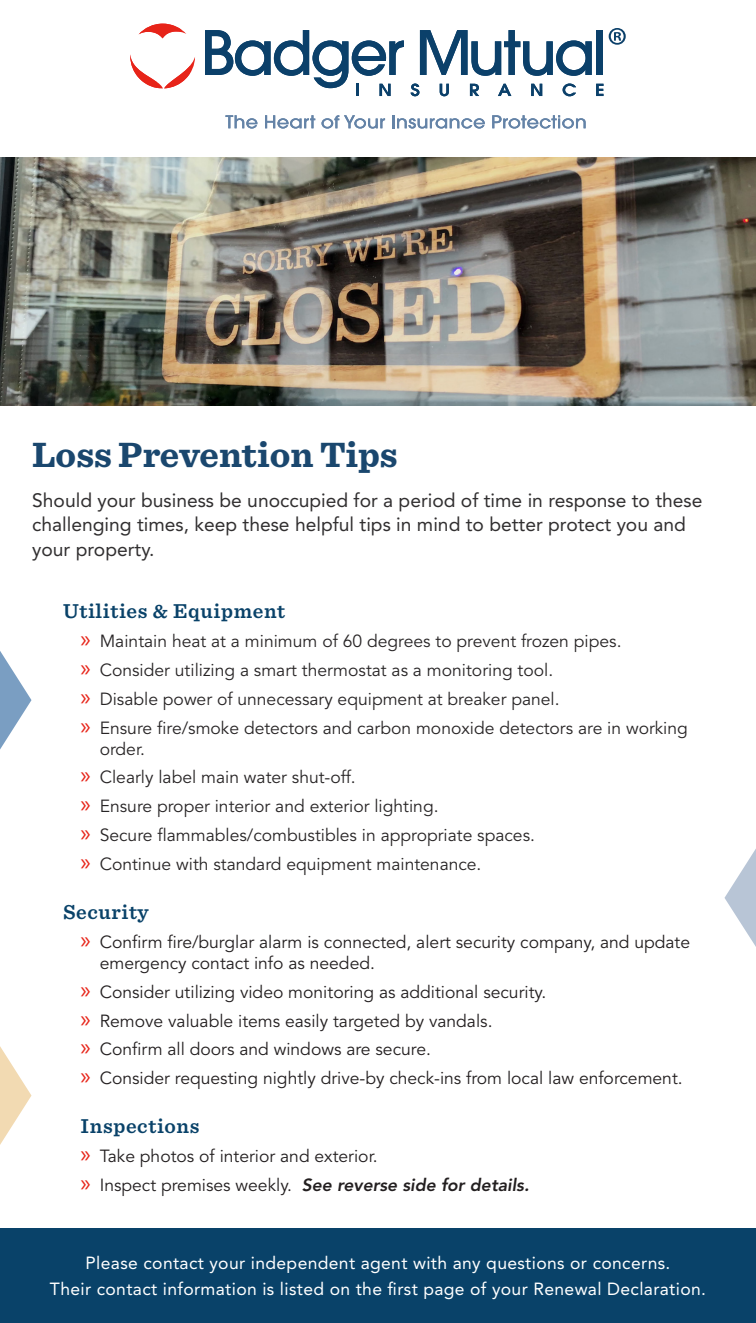
<style>
.page{position:relative;width:756px;height:1323px;background:#fff}
.page>*{position:absolute;margin:0;border:0;box-sizing:border-box;transform-origin:0 0}
.Simple_7_Text{font:700 36.75px "Sentinel";color:#1a476e}
.Paragraph_Title{font:600 21px "Sentinel";letter-spacing:.03em;color:#094269}
.bullet{font:600 21px "Sentinel";letter-spacing:.03em;color:#094269}
.Simple_7_Text-2{font:19.25px/24.5px "Avenir";color:#312f30}
.t1{font:17.5px/21px "Avenir";color:#282526}
.t2{font:17.5px/21px "Avenir";color:#231f20}
.t3{font:17.5px/26.2px "Avenir";letter-spacing:.02em;color:#fff;text-align:center}
.t4{font:italic 800 17.5px "Avenir";color:#231f20}
.s1{font-family:"Myriad Pro";font-size:24.5px;color:#e72419}
.s2{font-family:"Myriad Pro";font-weight:400;font-style:normal;font-size:24.5px;color:#e72419}
.s3{font-weight:400;font-style:normal}
</style>
<div class="page">
<img style="left:0;top:158px;width:756px;height:248px">
<svg style="left:411px;top:84px;width:8px;height:12px"></svg>
<svg style="left:440px;top:84px;width:9px;height:12px"></svg>
<svg style="left:470px;top:84px;width:9px;height:12px"></svg>
<svg style="left:498px;top:84px;width:13px;height:12px"></svg>
<svg style="left:531px;top:84px;width:11px;height:12px"></svg>
<svg style="left:563px;top:84px;width:13px;height:12px"></svg>
<svg style="left:596px;top:84px;width:7px;height:12px"></svg>
<svg style="left:225px;top:115px;width:32px;height:14px"></svg>
<svg style="left:265px;top:115px;width:50px;height:14px"></svg>
<svg style="left:322px;top:115px;width:63px;height:14px"></svg>
<svg style="left:392px;top:115px;width:93px;height:14px"></svg>
<svg style="left:492px;top:115px;width:94px;height:14px"></svg>
<svg style="left:205px;top:30px;width:199px;height:66px"></svg>
<svg style="left:420px;top:30px;width:172px;height:46px"></svg>
<div style="left:597px;top:30px;width:6px;height:45px;background:#0b406a"></div>
<svg style="left:139px;top:24px;width:47px;height:15px"></svg>
<svg style="left:130px;top:54px;width:65px;height:34px"></svg>
<svg style="left:609px;top:28px;width:17px;height:17px"></svg>
<div style="left:0;top:1228px;width:756px;height:95px;background:#094269"></div>
<svg style="left:0;top:651px;width:32px;height:99px"></svg>
<svg style="left:724px;top:849px;width:32px;height:98px"></svg>
<svg style="left:0;top:1046px;width:32px;height:99px"></svg>
<p class="Simple_7_Text" style="left:32px;top:425px;width:367px">Loss Prevention Tips</p>
<p class="Simple_7_Text-2" style="left:32px;top:488px;width:672px">Should your business be unoccupied for a period of time in response to these challenging times, keep these helpful tips in mind to better protect you and your property.</p>
<p class="Paragraph_Title" style="left:63px;top:595px;width:224px">Utilities &amp; Equipment</p>
<p class="t1" style="left:80px;top:631px;width:543px"><span class="s1">»</span> Maintain heat at a minimum of 60 degrees to prevent frozen pipes.</p>
<p class="t1" style="left:80px;top:660px;width:474px"><span class="s1">»</span> Consider utilizing a smart thermostat as a monitoring tool.</p>
<p class="t1" style="left:80px;top:689px;width:481px"><span class="s1">»</span> Disable power of unnecessary equipment at breaker panel.</p>
<p class="t1" style="left:100px;top:718px;width:590px;text-indent:-19px"><span class="s1">»</span> Ensure fire/smoke detectors and carbon monoxide detectors are in working order.</p>
<p class="t1" style="left:80px;top:767px;width:277px"><span class="s1">»</span> Clearly label main water shut-off.</p>
<p class="t1" style="left:80px;top:796px;width:360px"><span class="s1">»</span> Ensure proper interior and exterior lighting.</p>
<p class="t1" style="left:80px;top:825px;width:456px"><span class="s1">»</span> Secure flammables/combustibles in appropriate spaces.</p>
<p class="t1" style="left:80px;top:854px;width:403px"><span class="s1">»</span> Continue with standard equipment maintenance.</p>
<p class="Paragraph_Title" style="left:63px;top:896px;width:87px">Security</p>
<p class="t2" style="left:100px;top:932px;width:592px;text-indent:-19px"><span class="s1">»</span> Confirm fire/burglar alarm is connected, alert security company, and update emergency contact info as needed.</p>
<p class="t2" style="left:80px;top:982px;width:467px"><span class="s1">»</span> Consider utilizing video monitoring as additional security.</p>
<p class="t2" style="left:80px;top:1010px;width:414px"><span class="s1">»</span> Remove valuable items easily targeted by vandals.</p>
<p class="t2" style="left:80px;top:1039px;width:352px"><span class="s1">»</span> Confirm all doors and windows are secure.</p>
<p class="t2" style="left:80px;top:1068px;width:604px"><span class="s1">»</span> Consider requesting nightly drive-by check-ins from local law enforcement.</p>
<p class="bullet" style="left:80px;top:1110px;width:121px">Inspections</p>
<p class="t2" style="left:80px;top:1146px;width:299px"><span class="s1">»</span> Take photos of interior and exterior.</p>
<p class="t4" style="left:80px;top:1174px;width:450px"><span class="s2">»</span> <span class="s3">Inspect premises weekly.</span> See reverse side for details.</p>
<p class="t3" style="left:50px;top:1250px;width:658px">Please contact your independent agent with any questions or concerns.<br>Their contact information is listed on the first page of your Renewal Declaration.</p>
</div>
